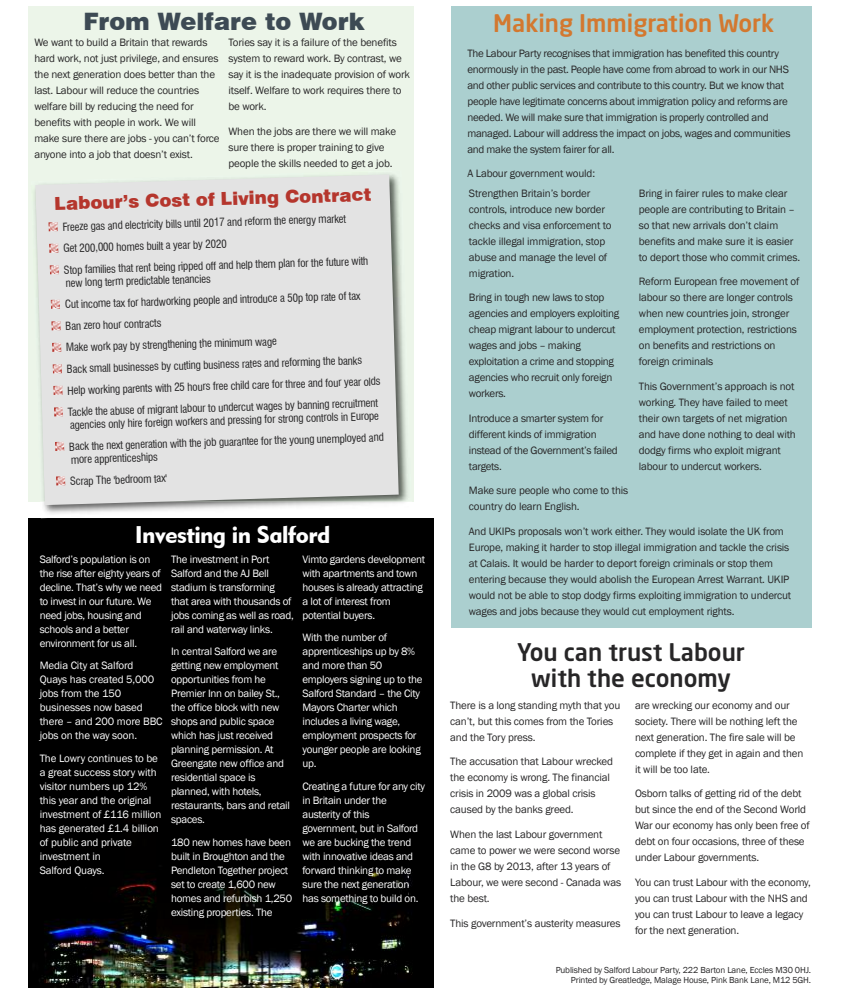
<style>
.page{position:relative;width:841px;height:993px;background:#fff}
.page>*{position:absolute;margin:0;border:0;box-sizing:border-box;transform-origin:0 0}
.t1{font:500 24px/26px "Neo Sans Std";color:#272627;text-align:center}
.t2{font:500 24px "Neo Sans Std";color:#d3782f}
.t3{font:24px "Geometric 415 BT Black A";letter-spacing:-.025em;color:#fff}
.t4{font:900 24px "Swiss 721 BT";color:#3d4a54}
.t5{font:900 18px "Swiss 721 BT";color:#b5362d}
.t6{font:11px/16px "Franklin Gothic";letter-spacing:-.015em;color:#272627}
.t7{font:11px/14px "Franklin Gothic";letter-spacing:-.025em;color:#fff}
.t8{font:condensed 11px/21.6px "Swiss 721 BT";color:#272627}
.t9{font:9px/10px "Franklin Gothic";letter-spacing:-.015em;color:#272627;text-align:right}
</style>
<div class="page">
<div style="left:451px;top:6px;width:360px;height:621px;background:#abcfcf"></div>
<img style="left:28px;top:518px;width:405px;height:468px">
<div style="left:28px;top:6px;width:386px;height:495px;background:#ecf5e9"></div>
<img style="left:43px;top:501px;width:369px;height:13px">
<img style="left:34px;top:182px;width:374px;height:319px">
<div style="left:35px;top:174px;width:363px;height:331px;background:#e3e3e3"></div>
<svg style="left:49px;top:222px;width:9px;height:9px"></svg>
<svg style="left:49px;top:243px;width:9px;height:10px"></svg>
<svg style="left:50px;top:265px;width:9px;height:9px"></svg>
<svg style="left:51px;top:299px;width:9px;height:10px"></svg>
<svg style="left:51px;top:321px;width:10px;height:9px"></svg>
<svg style="left:52px;top:342px;width:9px;height:10px"></svg>
<svg style="left:53px;top:364px;width:9px;height:9px"></svg>
<svg style="left:53px;top:385px;width:10px;height:10px"></svg>
<svg style="left:54px;top:407px;width:9px;height:9px"></svg>
<svg style="left:55px;top:441px;width:9px;height:10px"></svg>
<svg style="left:56px;top:476px;width:9px;height:9px"></svg>
<h1 class="t4" style="left:84px;top:7px;width:283px">From Welfare to Work</h1>
<p class="t6" style="left:34px;top:34px;width:187px">We want to build a Britain that rewards hard work, not just privilege, and ensures the next generation does better than the last. Labour will reduce the countries welfare bill by reducing the need for benefits with people in work. We will make sure there are jobs - you can’t force anyone into a job that doesn’t exist.</p>
<p class="t6" style="left:228px;top:34px;width:183px">Tories say it is a failure of the benefits system to reward work. By contrast, we say it is the inadequate provision of work itself. Welfare to work requires there to be work.</p>
<p class="t6" style="left:228px;top:123px;width:169px">When the jobs are there we will make sure there is proper training to give people the skills needed to get a job.</p>
<h2 class="t5" style="left:54px;top:193px;width:318px;rotate:-2deg">Labour’s Cost of Living Contract</h2>
<p class="t8" style="left:62px;top:217px;width:306px;rotate:-2deg">Freeze gas and electricity bills until 2017 and reform the energy market<br>Get 200,000 homes built a year by 2020<br>Stop families that rent being ripped off and help them plan for the future with</p>
<p class="t8" style="left:63px;top:272px;width:315px;rotate:-2deg">new long term predictable tenancies<br>Cut income tax for hardworking people and introduce a 50p top rate of tax Ban zero hour contracts<br>Make work pay by strengthening the minimum wage<br>Back small businesses by cutting business rates and reforming the banks Help working parents with 25 hours free child care for three and four year olds Tackle the abuse of migrant labour to undercut wages by banning recruitment</p>
<p class="t8" style="left:68px;top:415px;width:316px;rotate:-2deg">agencies only hire foreign workers and pressing for strong controls in Europe<br>Back the next generation with the job guarantee for the young unemployed and</p>
<p class="t8" style="left:69px;top:449px;width:99px;rotate:-2deg">more apprenticeships<br>Scrap The 'bedroom tax'</p>
<h1 class="t3" style="left:135px;top:520px;width:197px">Investing in Salford</h1>
<p class="t7" style="left:40px;top:551px;width:124px">Salford’s population is on the rise after eighty years of decline. That’s why we need to invest in our future. We need jobs, housing and schools and a better environment for us all.</p>
<p class="t7" style="left:40px;top:658px;width:124px">Media City at Salford<br>Quays has created 5,000 jobs from the 150 businesses now based there – and 200 more BBC jobs on the way soon.</p>
<p class="t7" style="left:40px;top:750px;width:123px">The Lowry continues to be a great success story with visitor numbers up 12% this year and the original investment of £116 million has generated £1.4 billion of public and private investment in<br>Salford Quays.</p>
<p class="t7" style="left:171px;top:551px;width:124px">The investment in Port<br>Salford and the AJ Bell stadium is transforming that area with thousands of jobs coming as well as road, rail and waterway links.</p>
<p class="t7" style="left:171px;top:644px;width:120px">In central Salford we are getting new employment opportunities from he<br>Premier Inn on bailey St., the office block with new shops and public space which has just received planning permission. At<br>Greengate new office and residential space is planned, with hotels, restaurants, bars and retail spaces.</p>
<p class="t7" style="left:171px;top:834px;width:122px">180 new homes have been built in Broughton and the<br>Pendleton Together project set to create 1,600 new homes and refurbish 1,250 existing properties. The</p>
<p class="t7" style="left:302px;top:551px;width:124px">Vimto gardens development with apartments and town houses is already attracting a lot of interest from potential buyers.</p>
<p class="t7" style="left:302px;top:630px;width:122px">With the number of apprenticeships up by 8% and more than 50 employers signing up to the<br>Salford Standard – the City<br>Mayors Charter which includes a living wage, employment prospects for younger people are looking up.</p>
<p class="t7" style="left:302px;top:778px;width:124px">Creating a future for any city in Britain under the austerity of this government, but in Salford we are bucking the trend with innovative ideas and forward thinking to make sure the next generation has something to build on.</p>
<h1 class="t2" style="left:493px;top:14px;width:283px">Making Immigration Work</h1>
<p class="t6" style="left:467px;top:45px;width:324px">The Labour Party recognises that immigration has benefited this country enormously in the past. People have come from abroad to work in our NHS and other public services and contribute to this country. But we know that people have legitimate concerns about immigration policy and reforms are needed. We will make sure that immigration is properly controlled and managed. Labour will address the impact on jobs, wages and communities and make the system fairer for all.</p>
<p class="t6" style="left:467px;top:165px;width:129px">A Labour government would:</p>
<p class="t6" style="left:469px;top:185px;width:144px">Strengthen Britain’s border controls, introduce new border checks and visa enforcement to tackle illegal immigration, stop abuse and manage the level of migration.</p>
<p class="t6" style="left:469px;top:289px;width:152px">Bring in tough new laws to stop agencies and employers exploiting cheap migrant labour to undercut wages and jobs – making exploitation a crime and stopping agencies who recruit only foreign workers.</p>
<p class="t6" style="left:469px;top:410px;width:150px">Introduce a smarter system for different kinds of immigration instead of the Government’s failed targets.</p>
<p class="t6" style="left:469px;top:482px;width:161px">Make sure people who come to this country do learn English.</p>
<p class="t6" style="left:638px;top:185px;width:163px">Bring in fairer rules to make clear people are contributing to Britain – so that new arrivals don’t claim benefits and make sure it is easier to deport those who commit crimes.</p>
<p class="t6" style="left:638px;top:273px;width:162px">Reform European free movement of labour so there are longer controls when new countries join, stronger employment protection, restrictions on benefits and restrictions on foreign criminals</p>
<p class="t6" style="left:638px;top:378px;width:158px">This Government’s approach is not working. They have failed to meet their own targets of net migration and have done nothing to deal with dodgy firms who exploit migrant labour to undercut workers.</p>
<p class="t6" style="left:469px;top:523px;width:324px">And UKIPs proposals won’t work either. They would isolate the UK from Europe, making it harder to stop illegal immigration and tackle the crisis at Calais. It would be harder to deport foreign criminals or stop them entering because they would abolish the European Arrest Warrant. UKIP would not be able to stop dodgy firms exploiting immigration to undercut wages and jobs because they would cut employment rights.</p>
<h1 class="t1" style="left:517px;top:641px;width:229px">You can trust Labour with the economy</h1>
<p class="t6" style="left:450px;top:696px;width:171px">There is a long standing myth that you can’t, but this comes from the Tories and the Tory press.</p>
<p class="t6" style="left:450px;top:753px;width:164px">The accusation that Labour wrecked the economy is wrong. The financial crisis in 2009 was a global crisis caused by the banks greed.</p>
<p class="t6" style="left:450px;top:825px;width:172px">When the last Labour government came to power we were second worse in the G8 by 2013, after 13 years of<br>Labour, we were second - Canada was the best.</p>
<p class="t6" style="left:450px;top:914px;width:172px">This government’s austerity measures</p>
<p class="t6" style="left:635px;top:696px;width:170px">are wrecking our economy and our society. There will be nothing left the next generation. The fire sale will be complete if they get in again and then it will be too late.</p>
<p class="t6" style="left:635px;top:785px;width:176px">Osborn talks of getting rid of the debt but since the end of the Second World War our economy has only been free of debt on four occasions, three of these under Labour governments.</p>
<p class="t6" style="left:635px;top:873px;width:177px">You can trust Labour with the economy, you can trust Labour with the NHS and you can trust Labour to leave a legacy for the next generation.</p>
<p class="t9" style="left:555px;top:964px;width:257px">Published by Salford Labour Party, 222 Barton Lane, Eccles M30 0HJ.<br>Printed by Greatledge, Malage House, Pink Bank Lane, M12 5GH.</p>
</div>
